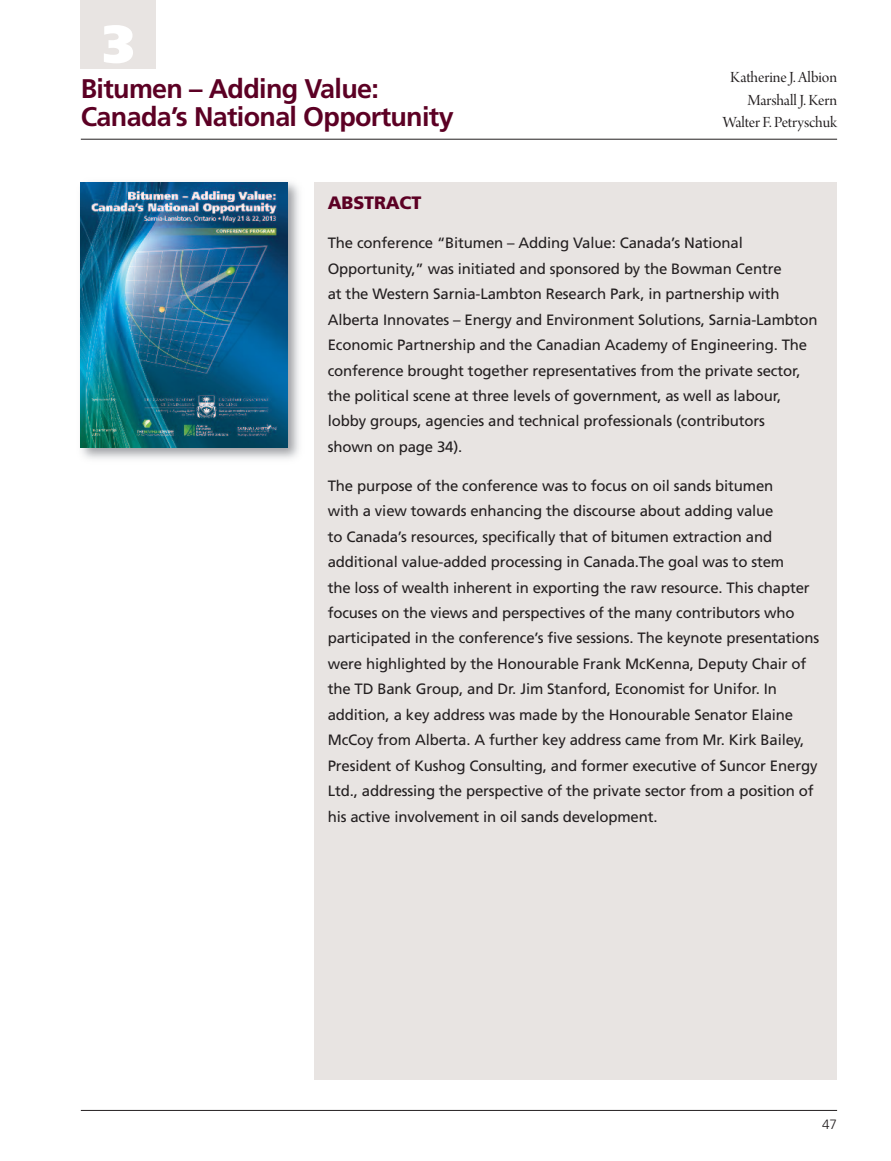
<style>
.page{position:relative;width:891px;height:1161px;background:#fff}
.page>*{position:absolute;margin:0;border:0;box-sizing:border-box;transform-origin:0 0}
.t1{font:900 53.1px "Frutiger";color:#fff}
.t2{font:700 27px/28.5px "Frutiger";letter-spacing:-.025em;color:#5c0024}
.t3{font:900 18px "Frutiger";letter-spacing:-.01em;color:#5c0024}
.t4{font:16.5px/22.5px "Arno Pro Display";letter-spacing:-.005em;color:#231f20;text-align:right}
.t5{font:15px/25.5px "Frutiger";letter-spacing:-.01em;color:#231f20}
.t6{font:300 13.5px "Frutiger";color:#231f20}
</style>
<div class="page">
<hr style="left:81px;top:1110px;width:756px;height:1px;background:#231f20">
<div style="left:314px;top:182px;width:523px;height:898px;background:#e8e4e2"></div>
<hr style="left:81px;top:139px;width:756px;height:1px;background:#231f20">
<div style="left:81px;top:0;width:75px;height:69px;background:#e8e4e2"></div>
<img style="left:80px;top:182px;width:219px;height:277px">
<img style="left:81px;top:182px;width:206px;height:265px">
<h1 class="t1" style="left:103px;top:23px;width:33px">3</h1>
<h2 class="t2" style="left:81px;top:76px;width:374px">Bitumen – Adding Value:<br>Canada’s National Opportunity</h2>
<p class="t4" style="left:723px;top:68px;width:116px">KatherineJ. Albion<br>Marshall J.Kern<br>Walter F. Petryschuk</p>
<p class="t3" style="left:328px;top:196px;width:95px">ABSTRACT</p>
<p class="t5" style="left:328px;top:232px;width:491px">The conference “Bitumen – Adding Value: Canada’s National Opportunity,” was initiated and sponsored by the Bowman Centre<br>at the Western Sarnia-Lambton Research Park, in partnership with Alberta Innovates – Energy and Environment Solutions, Sarnia-Lambton Economic Partnership and the Canadian Academy of Engineering. The conference brought together representatives from the private sector, the political scene at three levels of government, as well as labour, lobby groups, agencies and technical professionals (contributors<br>shown on page 34).</p>
<p class="t5" style="left:328px;top:474px;width:493px">The purpose of the conference was to focus on oil sands bitumen<br>with a view towards enhancing the discourse about adding value<br>to Canada’s resources, specifically that of bitumen extraction and additional value-added processing in Canada.The goal was to stem<br>the loss of wealth inherent in exporting the raw resource. This chapter focuses on the views and perspectives of the many contributors who participated in the conference’s five sessions. The keynote presentations were highlighted by the Honourable Frank McKenna, Deputy Chair of the TD Bank Group, and Dr. Jim Stanford, Economist for Unifor. In addition, a key address was made by the Honourable Senator Elaine McCoy from Alberta. A further key address came from Mr. Kirk Bailey, President of Kushog Consulting, and former executive of Suncor Energy Ltd., addressing the perspective of the private sector from a position of his active involvement in oil sands development.</p>
<p class="t6" style="left:822px;top:1118px;width:16px">47</p>
</div>
